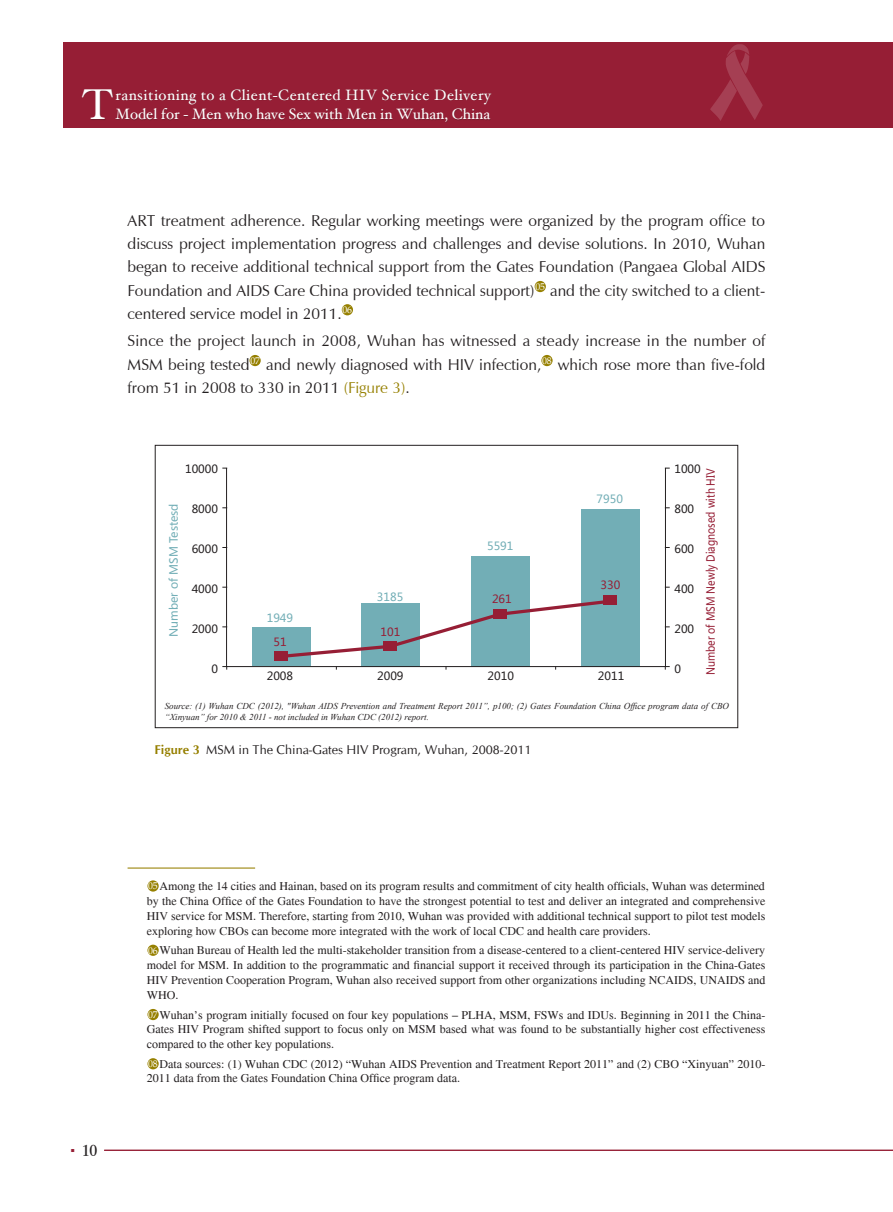
<style>
.page{position:relative;width:893px;height:1212px;background:#fff}
.page>*{position:absolute;margin:0;border:0;box-sizing:border-box;transform-origin:0 0}
.t1{font:43.05px "Hoefler Text";color:#fff}
.t2{font:18px "Apple Garamond";color:#231f20}
.t3{font:15.75px/23.2px "Zapf Humanist 601 BT";color:#231f20;text-align:justify}
.t4{font:15px/19.5px "Hoefler Text";letter-spacing:.03em;color:#fff}
.t5{font:12.75px "CG Omega";color:#231f20}
.t6{font:12px/14.9px "Times";color:#231f20;text-align:justify}
.t7{font:11.25px "Microsoft Ya Hei";color:#231f20}
.t8{font:11.25px "Microsoft Ya Hei";color:#72aeb6}
.t9{font:11.25px "Microsoft Ya Hei";color:#961e35;scale:.87 1}
.t10{font:11.25px "Microsoft Ya Hei";color:#961e35}
.t11{font:italic 9px/10.8px "Times New Roman";color:#231f20}
.s1{color:#968000}
.s2{font-weight:700;color:#968000}
.s3{font-family:"DFP Hei W7";color:#961e35}
.s4{font-family:"Palatino";font-size:9.75px;color:#fff}
</style>
<div class="page">
<div style="left:64px;top:43px;width:829px;height:85px;background:#961e35"></div>
<img style="left:707px;top:42px;width:58px;height:79px">
<div style="left:83px;top:89px;width:409px;height:33px;background:#231f20;opacity:.3"></div>
<hr style="left:104px;top:1150px;width:789px;height:1px;background:#961e35">
<div style="left:535px;top:281px;width:11px;height:11px;background:#968000;border-radius:50%"></div>
<div style="left:342px;top:304px;width:11px;height:11px;background:#968000;border-radius:50%"></div>
<div style="left:249px;top:355px;width:12px;height:11px;background:#968000;border-radius:50%"></div>
<div style="left:541px;top:355px;width:12px;height:11px;background:#968000;border-radius:50%"></div>
<div style="left:147px;top:880px;width:12px;height:11px;background:#968000;border-radius:50%"></div>
<svg style="left:147px;top:944px;width:12px;height:13px"></svg>
<div style="left:147px;top:945px;width:12px;height:11px;background:#968000;border-radius:50%"></div>
<div style="left:147px;top:1009px;width:12px;height:11px;background:#968000;border-radius:50%"></div>
<svg style="left:147px;top:1057px;width:12px;height:13px"></svg>
<div style="left:147px;top:1058px;width:12px;height:11px;background:#968000;border-radius:50%"></div>
<div style="left:155px;top:445px;width:583px;height:283px;border:1px solid #231f20"></div>
<hr style="left:128px;top:867px;width:127px;height:1px;background:#968000">
<div style="left:581px;top:509px;width:59px;height:157px;background:#72aeb6"></div>
<div style="left:471px;top:556px;width:59px;height:110px;background:#72aeb6"></div>
<div style="left:361px;top:603px;width:59px;height:63px;background:#72aeb6"></div>
<div style="left:252px;top:627px;width:58px;height:39px;background:#72aeb6"></div>
<div style="left:226px;top:468px;width:440px;height:199px;border:1px solid #231f20"></div>
<div style="left:274px;top:651px;width:13px;height:9px;background:#961e35"></div>
<div style="left:604px;top:596px;width:13px;height:9px;background:#961e35"></div>
<svg style="left:287px;top:597px;width:317px;height:63px"></svg>
<svg style="left:665px;top:666px;width:5px;height:4px"></svg>
<h1 class="t1" style="left:82px;top:78px;width:32px">T</h1>
<p class="t4" style="left:116px;top:85px;width:377px">ransitioning to a Client-Centered HIV Service Delivery<br>Model for - Men who have Sex with Men in Wuhan, China</p>
<p class="t3" style="left:128px;top:209px;width:639px">ART treatment adherence. Regular working meetings were organized by the program office to discuss project implementation progress and challenges and devise solutions. In 2010, Wuhan began to receive additional technical support from the Gates Foundation (Pangaea Global AIDS Foundation and AIDS Care China provided technical support)<sup>05</sup> and the city switched to a client&shy;centered service model in 2011.<sup>06</sup></p>
<h3 class="t3" style="left:128px;top:329px;width:640px">Since the project launch in 2008, Wuhan has witnessed a steady increase in the number of MSM being tested<sup>07</sup> and newly diagnosed with HIV infection,<sup>08</sup> which rose more than five-fold from 51 in 2008 to 330 in 2011 <span class="s1">(Figure 3)</span>.</h3>
<p class="t8" style="left:166px;top:637px;width:135px;rotate:-90deg">Number of MSM Testesd</p>
<p class="t7" style="left:185px;top:461px;width:34px">10000</p>
<p class="t7" style="left:674px;top:461px;width:28px">1000</p>
<p class="t7" style="left:192px;top:501px;width:28px">8000</p>
<p class="t7" style="left:674px;top:501px;width:21px">800</p>
<p class="t7" style="left:192px;top:541px;width:28px">6000</p>
<p class="t7" style="left:674px;top:541px;width:21px">600</p>
<p class="t7" style="left:192px;top:581px;width:28px">4000</p>
<p class="t7" style="left:674px;top:581px;width:21px">400</p>
<p class="t7" style="left:192px;top:621px;width:28px">2000</p>
<p class="t7" style="left:267px;top:668px;width:28px">2008</p>
<p class="t9" style="left:703px;top:675px;width:239px;rotate:-90deg">Number of MSM Newly Diagnosed with HIV</p>
<p class="t8" style="left:597px;top:491px;width:28px">7950</p>
<p class="t8" style="left:487px;top:539px;width:28px">5591</p>
<p class="t10" style="left:601px;top:577px;width:21px">330</p>
<p class="t8" style="left:377px;top:589px;width:28px">3185</p>
<p class="t10" style="left:492px;top:591px;width:21px">261</p>
<p class="t8" style="left:267px;top:610px;width:28px">1949</p>
<p class="t10" style="left:273px;top:634px;width:15px">51</p>
<p class="t7" style="left:674px;top:621px;width:21px">200</p>
<p class="t10" style="left:381px;top:624px;width:21px">101</p>
<p class="t7" style="left:212px;top:661px;width:8px">0</p>
<p class="t7" style="left:674px;top:661px;width:8px">0</p>
<p class="t7" style="left:377px;top:668px;width:28px">2009</p>
<p class="t7" style="left:488px;top:668px;width:28px">2010</p>
<p class="t7" style="left:598px;top:668px;width:28px">2011</p>
<p class="t11" style="left:165px;top:700px;width:566px">Source: (1) Wuhan CDC (2012), "Wuhan AIDS Prevention and Treatment Report 2011”, p100; (2) Gates Foundation China Office program data of CBO “Xinyuan” for 2010 &amp; 2011 - not included in Wuhan CDC (2012) report.</p>
<p class="t5" style="left:155px;top:741px;width:378px"><span class="s2">Figure 3</span> MSM in The China-Gates HIV Program, Wuhan, 2008-2011</p>
<h2 class="t2" style="left:64px;top:1139px;width:35px"><span class="s3">·</span>10</h2>
<p class="t6" style="left:147px;top:879px;width:620px"><span class="s4">05</span> Among the 14 cities and Hainan, based on its program results and commitment of city health officials, Wuhan was determined by the China Office of the Gates Foundation to have the strongest potential to test and deliver an integrated and comprehensive HIV service for MSM. Therefore, starting from 2010, Wuhan was provided with additional technical support to pilot test models exploring how CBOs can become more integrated with the work of local CDC and health care providers.</p>
<p class="t6" style="left:147px;top:943px;width:620px"><span class="s4">06</span> Wuhan Bureau of Health led the multi-stakeholder transition from a disease-centered to a client-centered HIV service-delivery model for MSM. In addition to the programmatic and financial support it received through its participation in the China-Gates HIV Prevention Cooperation Program, Wuhan also received support from other organizations including NCAIDS, UNAIDS and WHO.</p>
<p class="t6" style="left:147px;top:1007px;width:620px"><span class="s4">07</span> Wuhan’s program initially focused on four key populations – PLHA, MSM, FSWs and IDUs. Beginning in 2011 the China-Gates HIV Program shifted support to focus only on MSM based what was found to be substantially higher cost effectiveness compared to the other key populations.</p>
<p class="t6" style="left:147px;top:1056px;width:620px"><span class="s4">08</span> Data sources: (1) Wuhan CDC (2012) “Wuhan AIDS Prevention and Treatment Report 2011” and (2) CBO “Xinyuan” 2010-<br>2011 data from the Gates Foundation China Office program data.</p>
</div>
